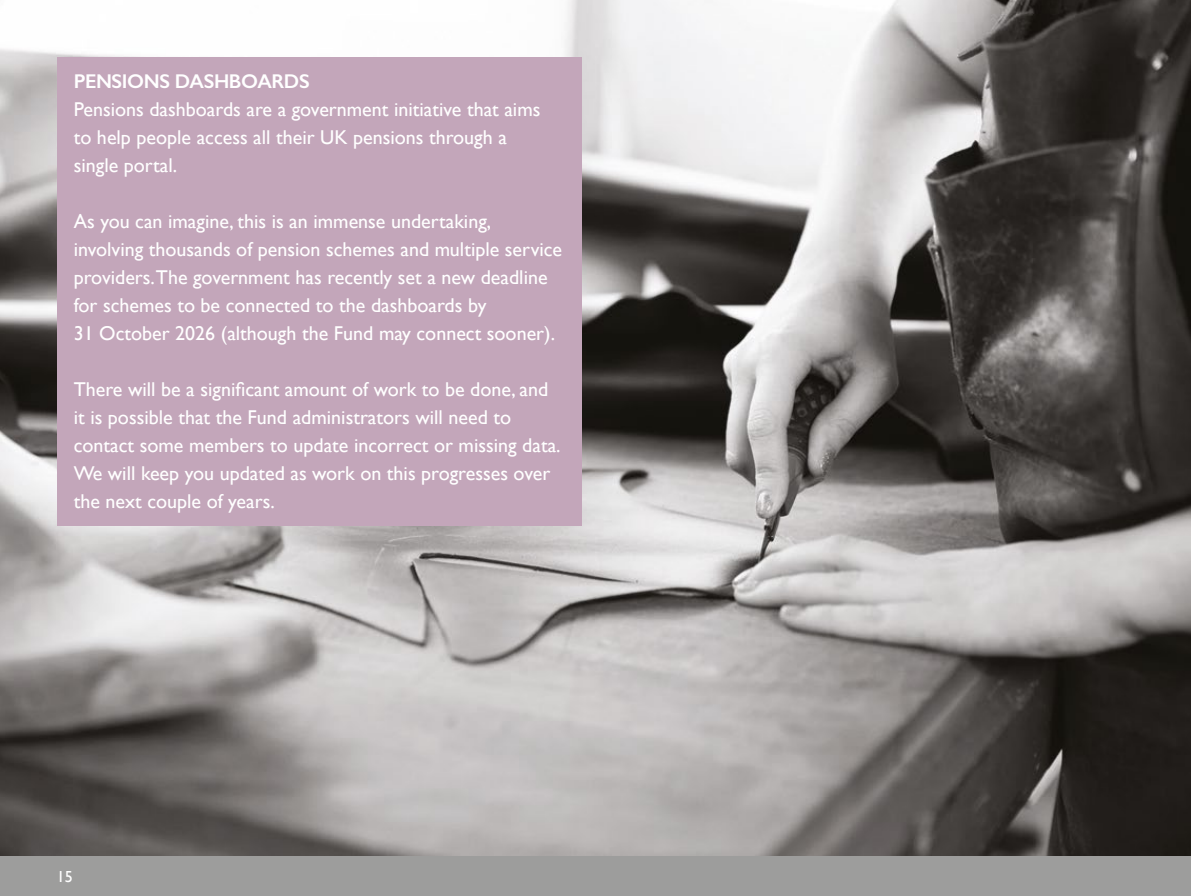
<style>
.page{position:relative;width:1191px;height:896px;background:#fff}
.page>*{position:absolute;margin:0;border:0;box-sizing:border-box;transform-origin:0 0}
.t1{font:20px/28px "Gill Sans";color:#fff}
.t2{font:600 20px "Gill Sans";letter-spacing:-.02em;color:#fff}
.t3{font:16px "Gill Sans";color:#fff}
</style>
<div class="page">
<img style="left:0;top:0;width:1191px;height:856px">
<div style="left:57px;top:57px;width:524px;height:468px;background:#c3a6ba"></div>
<div style="left:0;top:856px;width:1191px;height:40px;background:#9d9d9c"></div>
<p class="t2" style="left:74px;top:69px;width:237px">PENSIONS DASHBOARDS</p>
<p class="t1" style="left:74px;top:95px;width:468px">Pensions dashboards are a government initiative that aims to help people access all their UK pensions through a single portal.</p>
<p class="t1" style="left:74px;top:207px;width:490px">As you can imagine, this is an immense undertaking, involving thousands of pension schemes and multiple service providers.The government has recently set a new deadline for schemes to be connected to the dashboards by<br>31 October 2026 (although the Fund may connect sooner).</p>
<p class="t1" style="left:74px;top:375px;width:488px">There will be a significant amount of work to be done, and it is possible that the Fund administrators will need to contact some members to update incorrect or missing data.<br>We will keep you updated as work on this progresses over the next couple of years.</p>
<p class="t3" style="left:57px;top:867px;width:17px">15</p>
</div>
